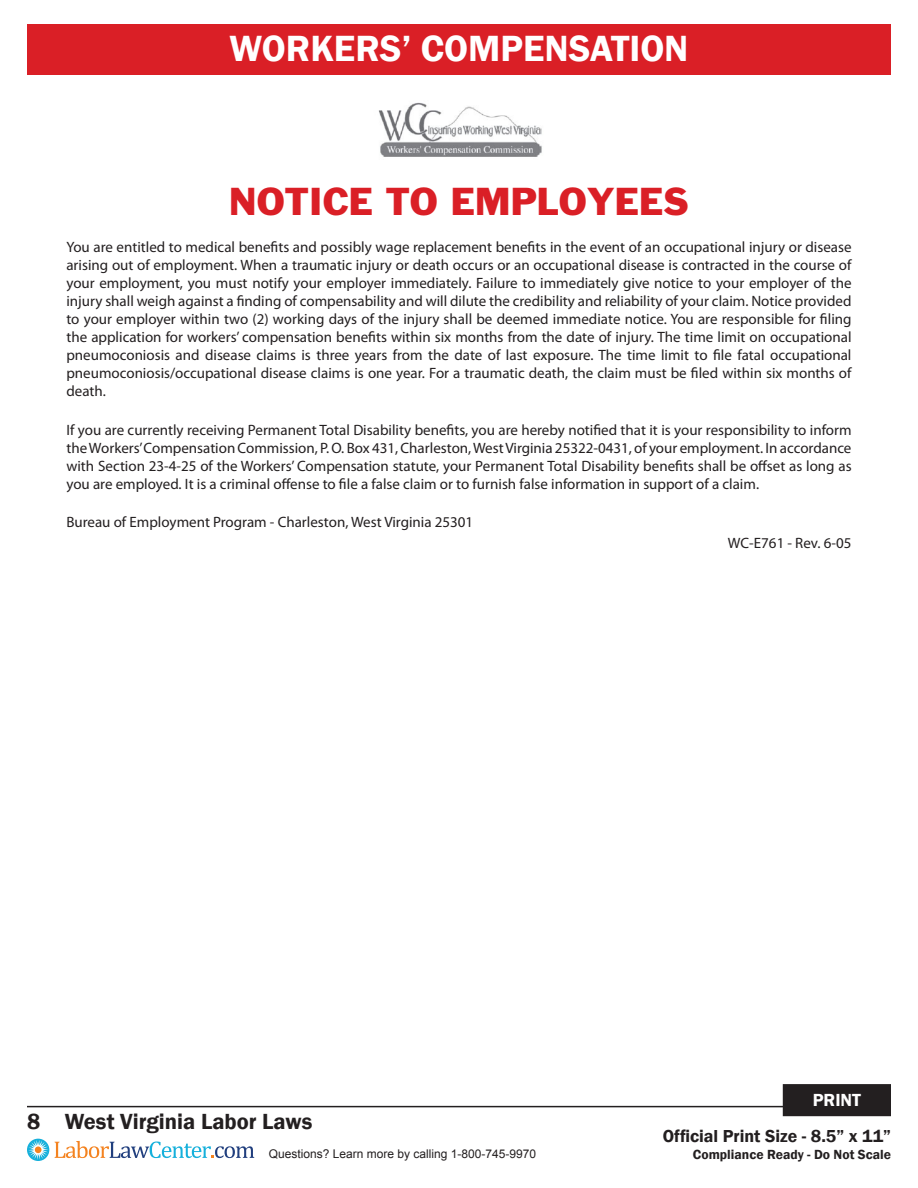
<style>
.page{position:relative;width:918px;height:1188px;background:#fff}
.page>*{position:absolute;margin:0;border:0;box-sizing:border-box;transform-origin:0 0}
.t1{font:600 37.5px "Franklin Gothic";color:#fff}
.Red_headline{font:36px "Franklin Gothic";color:#da1f26}
.t2{font:600 22.5px "Franklin Gothic";color:#231f20}
.t3{font:600 18px "Franklin Gothic";color:#fff}
.t4{font:600 17.85px "Franklin Gothic";color:#231f20}
.Body_10{font:15px/18px "Myriad Pro";color:#231f20;text-align:justify}
.Footnote_right{font:15px "Myriad Pro";color:#231f20}
.t5{font:600 13.65px "Franklin Gothic";color:#231f20}
.t6{font:12px "Arial";color:#231f20}
</style>
<div class="page">
<hr style="left:27px;top:1106px;width:864px;height:1px;background:#231f20">
<svg style="left:27px;top:1139px;width:22px;height:22px"></svg>
<div style="left:35px;top:1146px;width:7px;height:7px;background:#f58320;border-radius:50%"></div>
<svg style="left:55px;top:1141px;width:199px;height:17px"></svg>
<div style="left:784px;top:1086px;width:106px;height:29px;background:#231f20"></div>
<div style="left:783px;top:1084px;width:108px;height:32px;border:3px solid #231f20"></div>
<div style="left:27px;top:24px;width:864px;height:50px;background:#da1f26"></div>
<img style="left:379px;top:102px;width:163px;height:55px">
<p class="t1" style="left:229px;top:26px;width:461px">WORKERS’ COMPENSATION</p>
<p class="Red_headline" style="left:229px;top:178px;width:462px">NOTICE TO EMPLOYEES</p>
<p class="Body_10" style="left:66px;top:238px;width:787px">You are entitled to medical benefits and possibly wage replacement benefits in the event of an occupational injury or disease arising out of employment. When a traumatic injury or death occurs or an occupational disease is contracted in the course of your employment, you must notify your employer immediately. Failure to immediately give notice to your employer of the injury shall weigh against a finding of compensability and will dilute the credibility and reliability of your claim. Notice provided to your employer within two (2) working days of the injury shall be deemed immediate notice. You are responsible for filing the application for workers’ compensation benefits within six months from the date of injury. The time limit on occupational pneumoconiosis and disease claims is three years from the date of last exposure. The time limit to file fatal occupational pneumoconiosis/occupational disease claims is one year. For a traumatic death, the claim must be filed within six months of death.</p>
<p class="Body_10" style="left:66px;top:420px;width:787px">If you are currently receiving Permanent Total Disability benefits, you are hereby notified that it is your responsibility to inform the Workers’ Compensation Commission, P. O. Box 431, Charleston, West Virginia 25322-0431, of your employment. In accordance with Section 23-4-25 of the Workers’ Compensation statute, your Permanent Total Disability benefits shall be offset as long as you are employed. It is a criminal offense to file a false claim or to furnish false information in support of a claim.</p>
<p class="Body_10" style="left:66px;top:512px;width:408px">Bureau of Employment Program - Charleston, West Virginia 25301</p>
<p class="Footnote_right" style="left:728px;top:534px;width:125px">WC-E761 - Rev. 6-05</p>
<h3 class="t2" style="left:27px;top:1107px;width:287px">8 West Virginia Labor Laws</h3>
<p class="t6" style="left:269px;top:1146px;width:269px">Questions? Learn more by calling 1-800-745-9970</p>
<p class="t3" style="left:813px;top:1089px;width:50px">PRINT</p>
<p class="t4" style="left:663px;top:1125px;width:230px">Official Print Size - 8.5” x 11”</p>
<p class="t5" style="left:693px;top:1146px;width:200px">Compliance Ready - Do Not Scale</p>
</div>
